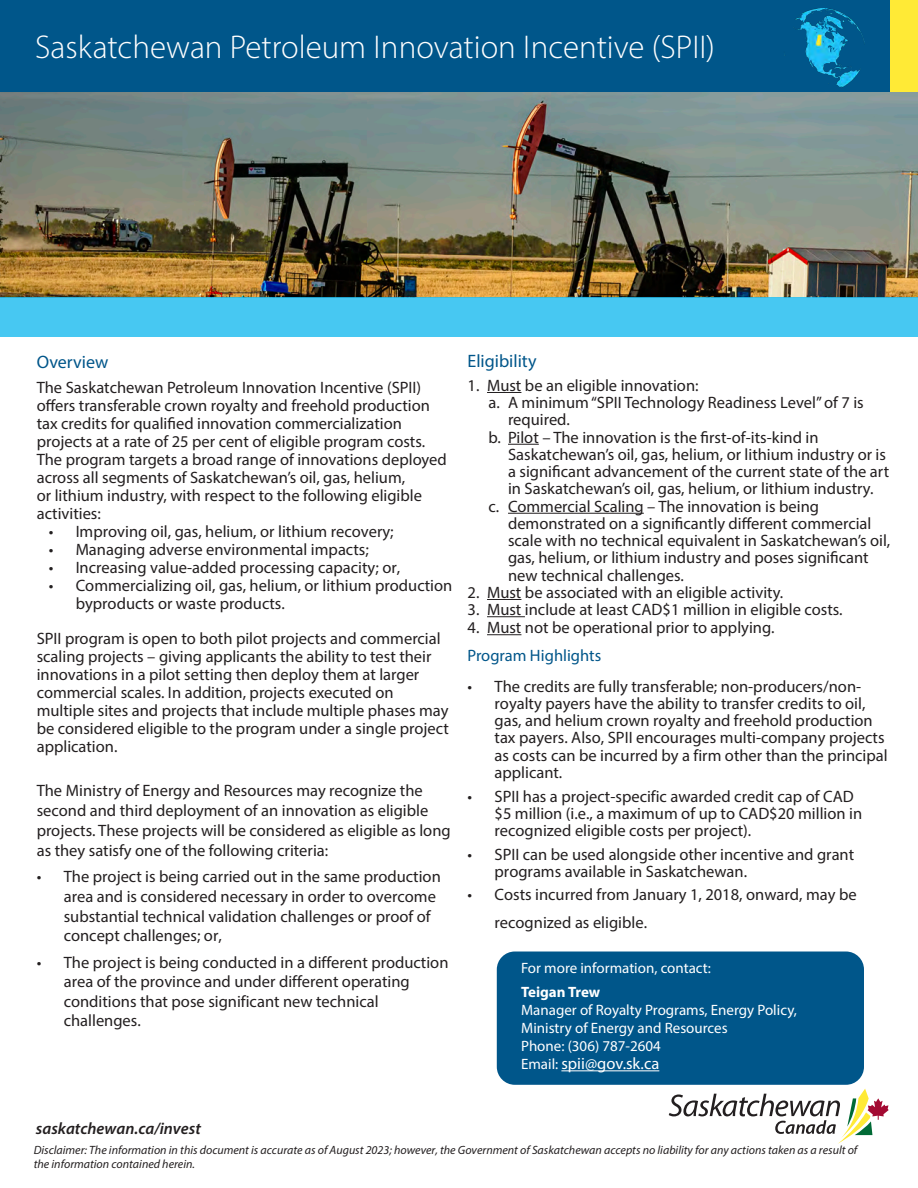
<style>
.page{position:relative;width:918px;height:1188px;background:#fff}
.page>*{position:absolute;margin:0;border:0;box-sizing:border-box;transform-origin:0 0}
.t1{font:300 33px "Myriad Pro";color:#fff}
.Top{font:18px "Myriad Pro";color:#00568a}
.Paragraph_Style_1{font:16.5px/17.2px "Myriad Pro";color:#231f20}
.Bullets{font:16.5px/19.8px "Myriad Pro";color:#231f20}
.Disclaimer{font:italic 600 16.5px "Myriad Pro";color:#231f20}
.t2{font:16.5px "Myriad Pro";color:#fff}
.Top-2{font:16.5px "Myriad Pro";color:#00568a}
.t3{font:15px "Myriad Pro";color:#fff}
.t4{font:700 15px "Myriad Pro";letter-spacing:-.005em;color:#fff}
.Disclaimer-2{font:italic 12px/13.5px "Myriad Pro";color:#231f20}
.s1{font-size:15px}
</style>
<div class="page">
<svg style="left:669px;top:1089px;width:220px;height:55px"></svg>
<img style="left:0;top:92px;width:918px;height:205px">
<div style="left:0;top:297px;width:918px;height:40px;background:#47c8f2"></div>
<div style="left:0;top:0;width:890px;height:92px;background:#00568a"></div>
<div style="left:890px;top:0;width:28px;height:92px;background:#ffea36"></div>
<img style="left:784px;top:8px;width:80px;height:80px">
<hr style="left:487px;top:392px;width:34px;height:1px;background:#231f20">
<hr style="left:508px;top:444px;width:31px;height:1px;background:#231f20">
<hr style="left:508px;top:513px;width:136px;height:1px;background:#231f20">
<hr style="left:487px;top:599px;width:34px;height:1px;background:#231f20">
<hr style="left:487px;top:616px;width:38px;height:1px;background:#231f20">
<hr style="left:487px;top:634px;width:34px;height:1px;background:#231f20">
<div style="left:497px;top:952px;width:367px;height:133px;background:#00568a;border-radius:18px"></div>
<hr style="left:561px;top:1070px;width:98px;height:1px;background:#fff">
<p class="t1" style="left:35px;top:27px;width:681px">Saskatchewan Petroleum Innovation Incentive (SPII)</p>
<p class="Top" style="left:37px;top:351px;width:73px">Overview</p>
<p class="Paragraph_Style_1" style="left:37px;top:378px;width:412px;line-height:18px">The Saskatchewan Petroleum Innovation Incentive (SPII) offers transferable crown royalty and freehold production tax credits for qualified innovation commercialization projects at a rate of 25 per cent of eligible program costs.<br>The program targets a broad range of innovations deployed across all segments of Saskatchewan’s oil, gas, helium,<br>or lithium industry, with respect to the following eligible activities:</p>
<p class="Paragraph_Style_1" style="left:49px;top:522px;width:346px">• Improving oil, gas, helium, or lithium recovery;</p>
<p class="Paragraph_Style_1" style="left:49px;top:540px;width:322px">• Managing adverse environmental impacts;</p>
<p class="Paragraph_Style_1" style="left:49px;top:558px;width:353px">• Increasing value-added processing capacity; or,</p>
<p class="Paragraph_Style_1" style="left:76px;top:577px;width:378px;text-indent:-27px">• Commercializing oil, gas, helium, or lithium production byproducts or waste products.</p>
<p class="Paragraph_Style_1" style="left:37px;top:629px;width:414px;line-height:18px">SPII program is open to both pilot projects and commercial scaling projects – giving applicants the ability to test their innovations in a pilot setting then deploy them at larger commercial scales. In addition, projects executed on multiple sites and projects that include multiple phases may be considered eligible to the program under a single project application.</p>
<p class="Bullets" style="left:37px;top:781px;width:416px">The Ministry of Energy and Resources may recognize the second and third deployment of an innovation as eligible projects. These projects will be considered as eligible as long as they satisfy one of the following criteria:</p>
<p class="Paragraph_Style_1" style="left:64px;top:867px;width:379px;line-height:19.5px;text-indent:-27px">• The project is being carried out in the same production area and is considered necessary in order to overcome substantial technical validation challenges or proof of concept challenges; or,</p>
<p class="Paragraph_Style_1" style="left:64px;top:952px;width:386px;line-height:19.5px;text-indent:-27px">• The project is being conducted in a different production area of the province and under different operating conditions that pose significant new technical challenges.</p>
<p class="Top" style="left:468px;top:350px;width:70px">Eligibility</p>
<p class="Paragraph_Style_1" style="left:468px;top:376px;width:233px">1. Must be an eligible innovation:</p>
<p class="Paragraph_Style_1" style="left:508px;top:394px;width:357px;text-indent:-20px">a. A minimum “SPII Technology Readiness Level” of 7 is required.</p>
<p class="Paragraph_Style_1" style="left:508px;top:428px;width:383px;text-indent:-20px">b. Pilot – The innovation is the first-of-its-kind in Saskatchewan’s oil, gas, helium, or lithium industry or is a significant advancement of the current state of the art in Saskatchewan’s oil, gas, helium, or lithium industry.</p>
<p class="Paragraph_Style_1" style="left:508px;top:497px;width:384px;text-indent:-20px">c. Commercial Scaling – The innovation is being demonstrated on a significantly different commercial scale with no technical equivalent in Saskatchewan’s oil, gas, helium, or lithium industry and poses significant new technical challenges.</p>
<p class="Paragraph_Style_1" style="left:468px;top:583px;width:317px">2. Must be associated with an eligible activity.</p>
<p class="Paragraph_Style_1" style="left:468px;top:601px;width:377px">3. Must include at least CAD$1 million in eligible costs.</p>
<p class="Paragraph_Style_1" style="left:468px;top:619px;width:308px">4. Must not be operational prior to applying.</p>
<p class="Top-2" style="left:468px;top:645px;width:135px">Program Highlights</p>
<p class="Paragraph_Style_1" style="left:495px;top:677px;width:395px;text-indent:-27px">• The credits are fully transferable; non-producers/non&shy;royalty payers have the ability to transfer credits to oil, gas, and helium crown royalty and freehold production tax payers. Also, SPII encourages multi-company projects as costs can be incurred by a firm other than the principal applicant.</p>
<p class="Paragraph_Style_1" style="left:495px;top:787px;width:369px;text-indent:-27px">• SPII has a project-specific awarded credit cap of CAD $5 million (i.e., a maximum of up to CAD$20 million in recognized eligible costs per project).</p>
<p class="Paragraph_Style_1" style="left:495px;top:846px;width:361px;line-height:16.5px;text-indent:-27px">• SPII can be used alongside other incentive and grant programs available in Saskatchewan.</p>
<p class="Paragraph_Style_1" style="left:495px;top:881px;width:364px;line-height:27.8px;text-indent:-27px">• Costs incurred from January 1, 2018, onward, may be recognized as eligible.</p>
<p class="t3" style="left:521px;top:959px;width:191px">For more information, contact:</p>
<p class="t4" style="left:521px;top:982px;width:81px">Teigan Trew</p>
<p class="t3" style="left:521px;top:1001px;width:277px">Manager of Royalty Programs, Energy Policy,</p>
<p class="t3" style="left:521px;top:1019px;width:208px">Ministry of Energy and Resources</p>
<p class="t3" style="left:521px;top:1037px;width:141px">Phone: (306) 787-2604</p>
<p class="t2" style="left:521px;top:1053px;width:140px"><span class="s1">Email:</span> spii@gov.sk.ca</p>
<p class="Disclaimer" style="left:36px;top:1118px;width:167px">saskatchewan.ca/invest</p>
<p class="Disclaimer-2" style="left:34px;top:1143px;width:825px">Disclaimer: The information in this document is accurate as of August 2023; however, the Government of Saskatchewan accepts no liability for any actions taken as a result of the information contained herein.</p>
</div>
